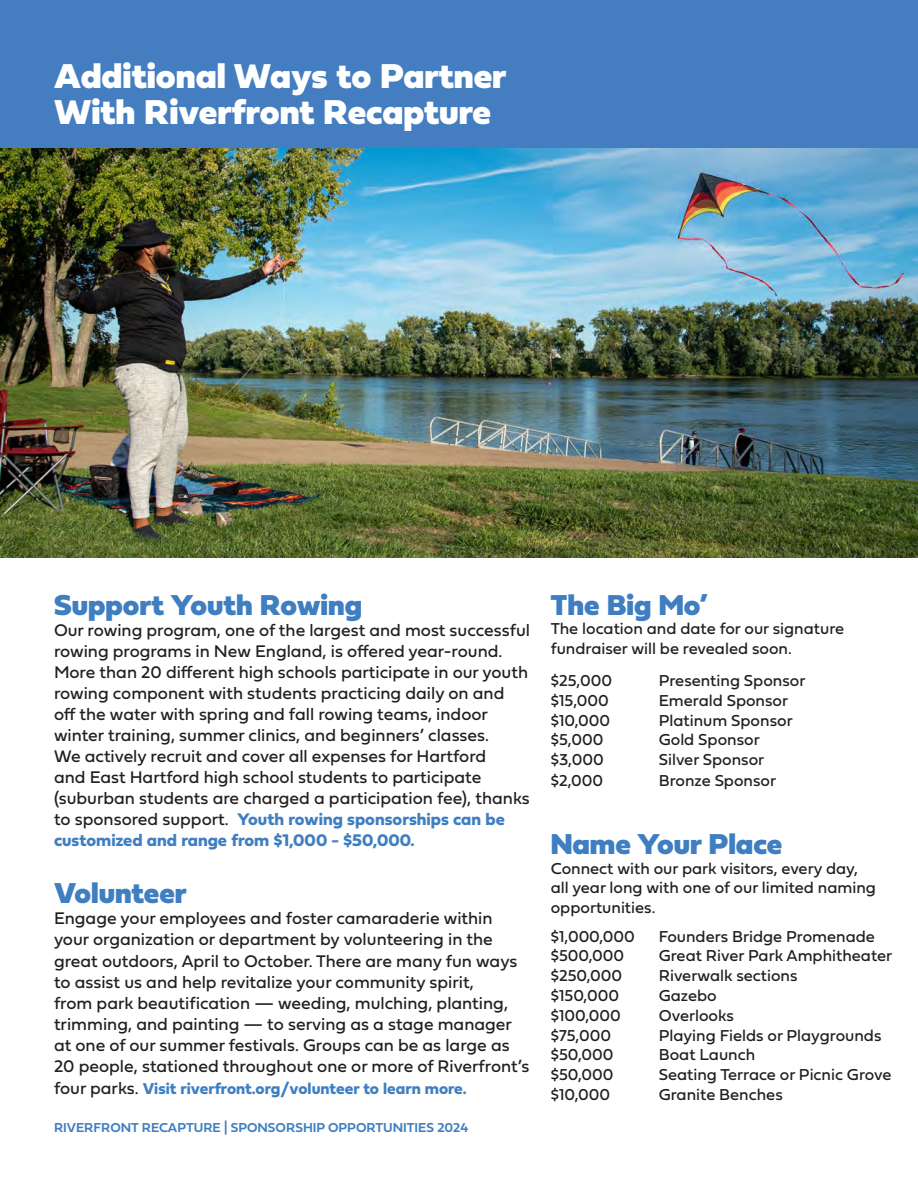
<style>
.page{position:relative;width:918px;height:1188px;background:#fff}
.page>*{position:absolute;margin:0;border:0;box-sizing:border-box;transform-origin:0 0}
.t1{font:36px "Fieldwork Geo Black";color:#fff}
.t2{font:30px "Fieldwork Geo Black";color:#3e7ec1}
.t3{font:17.55px/21px "Fieldwork Geo Regular";color:#231f20}
.t4{font:17.55px/21px "Fieldwork Geo Bold";color:#3e7ec1}
.t5{font:16.5px/19.8px "Fieldwork Geo Regular";color:#231f20}
.t6{font:16.5px "Fieldwork Geo Bold";color:#3e7ec1}
.t7{font:13.5px "Fieldwork Geo Demibold";color:#3e7ec1}
.s1{font-family:"Fieldwork Geo Regular";color:#231f20}
.s2{font-family:"Fieldwork Geo Regular";font-size:17.55px;color:#231f20}
</style>
<div class="page">
<img style="left:0;top:148px;width:918px;height:410px">
<div style="left:0;top:0;width:918px;height:148px;background:#447dc0"></div>
<p class="t1" style="left:54px;top:43px;width:454px">Additional Ways to Partner</p>
<p class="t1" style="left:54px;top:79px;width:439px">With Riverfront Recapture</p>
<h2 class="t2" style="left:54px;top:577px;width:310px">Support Youth Rowing</h2>
<p class="t3" style="left:54px;top:619px;width:478px">Our rowing program, one of the largest and most successful rowing programs in New England, is offered year-round.<br>More than 20 different high schools participate in our youth rowing component with students practicing daily on and off the water with spring and fall rowing teams, indoor winter training, summer clinics, and beginners’ classes.<br>We actively recruit and cover all expenses for Hartford<br>and East Hartford high school students to participate (suburban students are charged a participation fee), thanks</p>
<p class="t4" style="left:54px;top:808px;width:452px"><span class="s1">to sponsored support.</span> Youth rowing sponsorships can be customized and range from $1,000 - $50,000.</p>
<h2 class="t2" style="left:54px;top:866px;width:134px">Volunteer</h2>
<p class="t3" style="left:54px;top:907px;width:477px">Engage your employees and foster camaraderie within your organization or department by volunteering in the great outdoors, April to October. There are many fun ways to assist us and help revitalize your community spirit,<br>from park beautification — weeding, mulching, planting, trimming, and painting — to serving as a stage manager at one of our summer festivals. Groups can be as large as 20 people, stationed throughout one or more of Riverfront’s</p>
<p class="t6" style="left:54px;top:1076px;width:414px"><span class="s2">four parks.</span> Visit riverfront.org/volunteer to learn more.</p>
<p class="t7" style="left:54px;top:1116px;width:416px">RIVERFRONT RECAPTURE | SPONSORSHIP OPPORTUNITIES 2024</p>
<p class="t2" style="left:551px;top:577px;width:159px">The Big Mo’</p>
<p class="t5" style="left:551px;top:618px;width:295px">The location and date for our signature fundraiser will be revealed soon.</p>
<p class="t5" style="left:551px;top:670px;width:63px">$25,000</p>
<p class="t5" style="left:659px;top:670px;width:148px">Presenting Sponsor</p>
<p class="t5" style="left:551px;top:690px;width:60px">$15,000</p>
<p class="t5" style="left:659px;top:690px;width:131px">Emerald Sponsor</p>
<p class="t5" style="left:551px;top:710px;width:61px">$10,000</p>
<p class="t5" style="left:659px;top:710px;width:135px">Platinum Sponsor</p>
<p class="t5" style="left:551px;top:729px;width:54px">$5,000</p>
<p class="t5" style="left:659px;top:729px;width:102px">Gold Sponsor</p>
<p class="t5" style="left:551px;top:749px;width:54px">$3,000</p>
<p class="t5" style="left:659px;top:749px;width:107px">Silver Sponsor</p>
<p class="t5" style="left:551px;top:770px;width:54px">$2,000</p>
<p class="t5" style="left:659px;top:770px;width:119px">Bronze Sponsor</p>
<p class="t2" style="left:551px;top:817px;width:233px">Name Your Place</p>
<p class="t5" style="left:551px;top:858px;width:327px">Connect with our park visitors, every day, all year long with one of our limited naming opportunities.</p>
<p class="t5" style="left:551px;top:926px;width:86px">$1,000,000</p>
<p class="t5" style="left:659px;top:926px;width:218px">Founders Bridge Promenade</p>
<p class="t5" style="left:551px;top:945px;width:75px">$500,000</p>
<p class="t5" style="left:659px;top:945px;width:235px">Great River Park Amphitheater</p>
<p class="t5" style="left:551px;top:965px;width:73px">$250,000</p>
<p class="t5" style="left:659px;top:965px;width:140px">Riverwalk sections</p>
<p class="t5" style="left:551px;top:985px;width:70px">$150,000</p>
<p class="t5" style="left:659px;top:985px;width:59px">Gazebo</p>
<p class="t5" style="left:551px;top:1005px;width:72px">$100,000</p>
<p class="t5" style="left:659px;top:1005px;width:77px">Overlooks</p>
<p class="t5" style="left:551px;top:1025px;width:62px">$75,000</p>
<p class="t5" style="left:659px;top:1025px;width:224px">Playing Fields or Playgrounds</p>
<p class="t5" style="left:551px;top:1044px;width:64px">$50,000</p>
<p class="t5" style="left:659px;top:1044px;width:98px">Boat Launch</p>
<p class="t5" style="left:551px;top:1064px;width:64px">$50,000</p>
<p class="t5" style="left:659px;top:1064px;width:234px">Seating Terrace or Picnic Grove</p>
<p class="t5" style="left:551px;top:1084px;width:61px">$10,000</p>
<p class="t5" style="left:659px;top:1084px;width:126px">Granite Benches</p>
</div>
